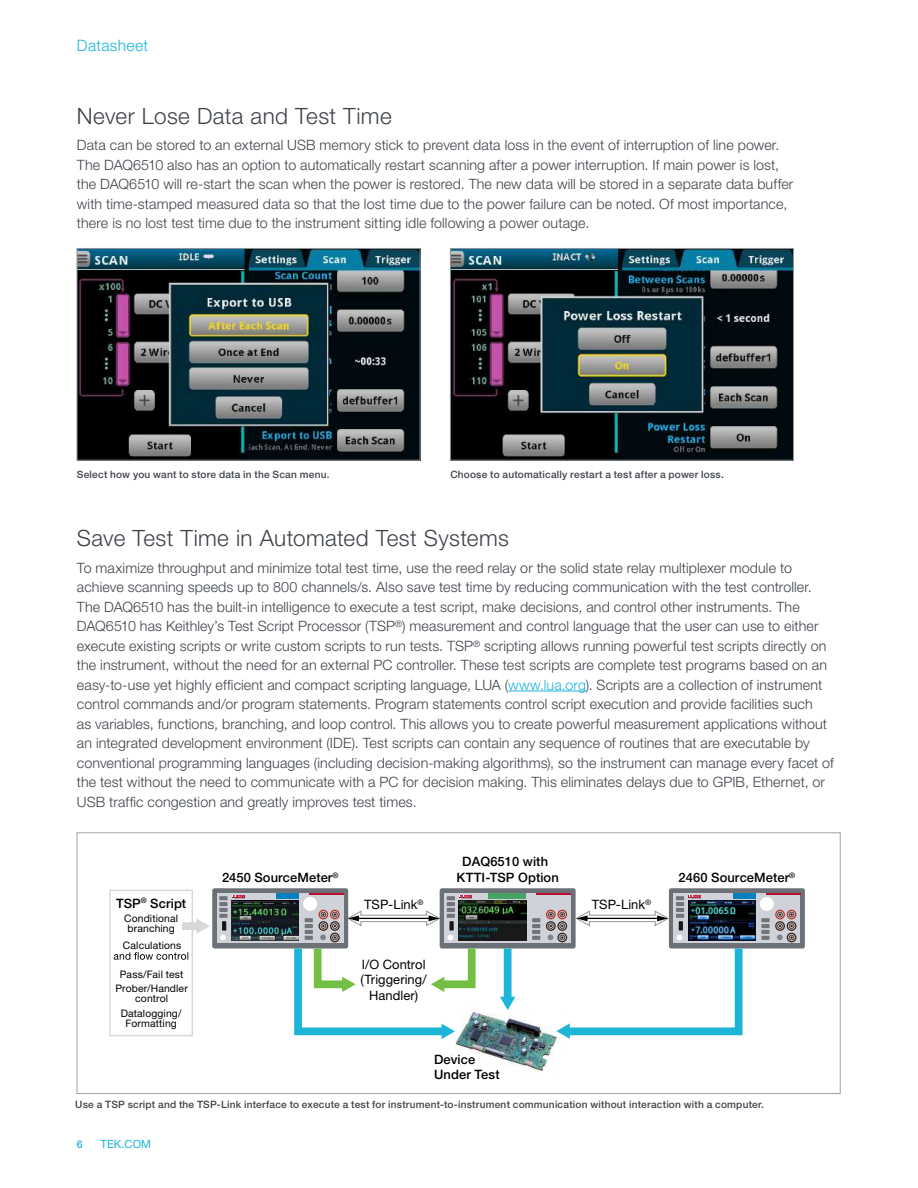
<style>
.page{position:relative;width:918px;height:1188px;background:#fff}
.page>*{position:absolute;margin:0;border:0;box-sizing:border-box;transform-origin:0 0}
.t1{font:300 22.5px "Helvetica Neue LT Std";letter-spacing:.015em;color:#3e434a}
.t2{font:300 15.75px "Helvetica Neue LT Std";letter-spacing:.02em;color:#1cb5d8}
.t3{font:300 14.25px/19.5px "Helvetica Neue LT Std";letter-spacing:.01em;color:#3e434a}
.t4{font:500 12.9px/15.5px "Helvetica Neue LT Std";letter-spacing:.01em;color:#000;text-align:center}
.t5{font:12.9px/15.5px "Helvetica Neue LT Std";letter-spacing:.005em;color:#000;text-align:center}
.t6{font:11.25px "Helvetica Neue LT Std";color:#1cb5d8}
.t7{font:500 10.5px "Helvetica Neue LT Std";color:#1cb5d8}
.t8{font:10.35px/10.4px "Helvetica Neue LT Std";letter-spacing:.015em;color:#000;text-align:center}
.t9{font:500 10.2px "Helvetica Neue LT Std";letter-spacing:.02em;color:#3e434a}
.s1{color:#1cb5d8}
</style>
<div class="page">
<hr style="left:508px;top:691px;width:78px;height:1px;background:#1cb5d8">
<img style="left:450px;top:1013px;width:108px;height:59px">
<div style="left:440px;top:888px;width:136px;height:61px;background:#6c7177;border-radius:2px"></div>
<div style="left:444px;top:893px;width:127px;height:50px;background:#cfd3d9"></div>
<div style="left:489px;top:893px;width:37px;height:6px;background:#48a465"></div>
<svg style="left:532px;top:918px;width:8px;height:22px"></svg>
<hr style="left:537px;top:893px;width:34px;height:2px;background:#ba0c2f">
<div style="left:212px;top:888px;width:136px;height:61px;background:#6c7177;border-radius:2px"></div>
<div style="left:217px;top:893px;width:127px;height:50px;background:#cfd3d9"></div>
<div style="left:276px;top:893px;width:23px;height:6px;background:#0780bf"></div>
<svg style="left:222px;top:921px;width:4px;height:10px"></svg>
<svg style="left:220px;top:935px;width:6px;height:5px"></svg>
<svg style="left:219px;top:895px;width:26px;height:23px"></svg>
<hr style="left:309px;top:893px;width:35px;height:2px;background:#ba0c2f">
<div style="left:669px;top:888px;width:136px;height:61px;background:#6c7177;border-radius:2px"></div>
<div style="left:673px;top:893px;width:127px;height:50px;background:#cfd3d9"></div>
<div style="left:733px;top:893px;width:22px;height:6px;background:#0780bf"></div>
<div style="left:760px;top:897px;width:14px;height:14px;background:#fff;border-radius:50%"></div>
<svg style="left:761px;top:910px;width:35px;height:32px"></svg>
<hr style="left:766px;top:893px;width:34px;height:2px;background:#ba0c2f">
<svg style="left:114px;top:952px;width:74px;height:8px"></svg>
<div style="left:504px;top:949px;width:8px;height:50px;background:#1cb5d8"></div>
<svg style="left:500px;top:997px;width:15px;height:13px"></svg>
<svg style="left:290px;top:895px;width:189px;height:144px"></svg>
<img style="left:231px;top:901px;width:68px;height:40px">
<img style="left:459px;top:901px;width:67px;height:40px">
<img style="left:746px;top:900px;width:10px;height:41px">
<div style="left:182px;top:922px;width:15px;height:8px;background:#d7d7d7"></div>
<svg style="left:196px;top:918px;width:14px;height:16px"></svg>
<div style="left:109px;top:890px;width:84px;height:146px;border:1px solid #d7d7d7"></div>
<svg style="left:546px;top:895px;width:200px;height:144px"></svg>
<div style="left:77px;top:832px;width:764px;height:262px;border:1px solid #9fa1a4"></div>
<img style="left:79px;top:250px;width:339px;height:209px">
<div style="left:77px;top:248px;width:343px;height:213px;border:1px solid #939598"></div>
<img style="left:452px;top:250px;width:340px;height:209px">
<div style="left:450px;top:248px;width:344px;height:213px;border:1px solid #939598"></div>
<p class="t2" style="left:77px;top:36px;width:73px">Datasheet</p>
<h1 class="t1" style="left:77px;top:102px;width:316px">Never Lose Data and Test Time</h1>
<p class="t3" style="left:77px;top:135px;width:718px">Data can be stored to an external USB memory stick to prevent data loss in the event of interruption of line power.<br>The DAQ6510 also has an option to automatically restart scanning after a power interruption. If main power is lost, the DAQ6510 will re-start the scan when the power is restored. The new data will be stored in a separate data buffer with time-stamped measured data so that the lost time due to the power failure can be noted. Of most importance, there is no lost test time due to the instrument sitting idle following a power outage.</p>
<p class="t9" style="left:77px;top:468px;width:254px">Select how you want to store data in the Scan menu.</p>
<p class="t9" style="left:450px;top:468px;width:275px">Choose to automatically restart a test after a power loss.</p>
<h1 class="t1" style="left:77px;top:525px;width:434px">Save Test Time in Automated Test Systems</h1>
<p class="t3" style="left:77px;top:557px;width:758px">To maximize throughput and minimize total test time, use the reed relay or the solid state relay multiplexer module to achieve scanning speeds up to 800 channels/s. Also save test time by reducing communication with the test controller.<br>The DAQ6510 has the built-in intelligence to execute a test script, make decisions, and control other instruments. The DAQ6510 has Keithley’s Test Script Processor (TSP<sup>®</sup>) measurement and control language that the user can use to either execute existing scripts or write custom scripts to run tests. TSP<sup>®</sup> scripting allows running powerful test scripts directly on the instrument, without the need for an external PC controller. These test scripts are complete test programs based on an easy-to-use yet highly efficient and compact scripting language, LUA (<span class="s1">www.lua.org</span>). Scripts are a collection of instrument control commands and/or program statements. Program statements control script execution and provide facilities such<br>as variables, functions, branching, and loop control. This allows you to create powerful measurement applications without an integrated development environment (IDE). Test scripts can contain any sequence of routines that are executable by conventional programming languages (including decision-making algorithms), so the instrument can manage every facet of the test without the need to communicate with a PC for decision making. This eliminates delays due to GPIB, Ethernet, or USB traffic congestion and greatly improves test times.</p>
<p class="t4" style="left:116px;top:895px;width:72px">TSP<sup>®</sup> Script</p>
<p class="t8" style="left:124px;top:913px;width:55px">Conditional branching</p>
<p class="t8" style="left:123px;top:940px;width:60px">Calculations</p>
<p class="t8" style="left:116px;top:967px;width:74px;line-height:14.2px">Pass/Fail test<br>Prober/Handler</p>
<p class="t8" style="left:121px;top:991px;width:62px;line-height:14.7px">control<br>Datalogging/</p>
<p class="t8" style="left:125px;top:1018px;width:53px">Formatting</p>
<p class="t4" style="left:457px;top:854px;width:104px">DAQ6510 with<br>KTTI-TSP Option</p>
<p class="t4" style="left:222px;top:869px;width:118px">2450 SourceMeter<sup>®</sup></p>
<p class="t4" style="left:679px;top:869px;width:118px">2460 SourceMeter<sup>®</sup></p>
<p class="t5" style="left:364px;top:896px;width:61px">TSP-Link<sup>®</sup></p>
<p class="t5" style="left:592px;top:896px;width:61px">TSP-Link<sup>®</sup></p>
<p class="t5" style="left:361px;top:956px;width:68px">I/O Control (Triggering/<br>Handler)</p>
<p class="t4" style="left:434px;top:1051px;width:67px;text-align:left">Device<br>Under Test</p>
<p class="t9" style="left:75px;top:1099px;width:690px">Use a TSP script and the TSP-Link interface to execute a test for instrument-to-instrument communication without interaction with a computer.</p>
<p class="t7" style="left:77px;top:1138px;width:7px">6</p>
<p class="t6" style="left:101px;top:1138px;width:52px">TEK.COM</p>
</div>
